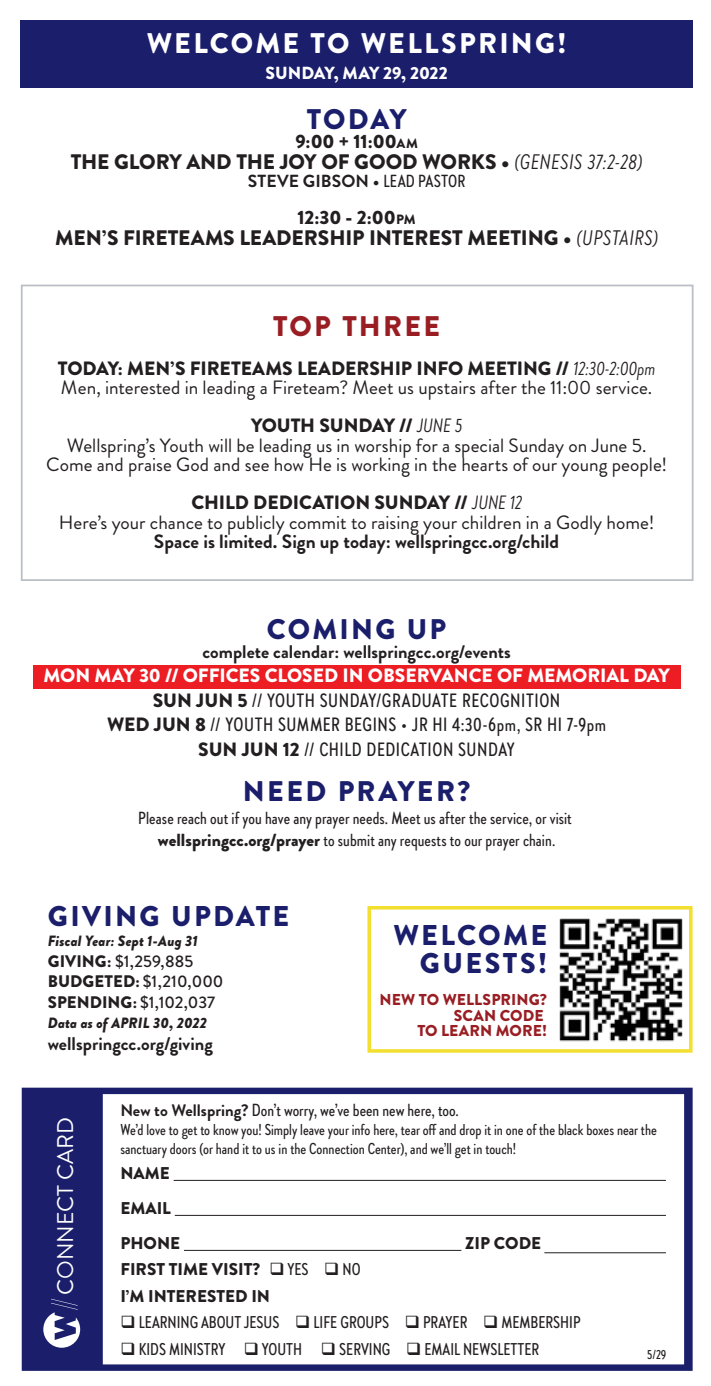
<style>
.page{position:relative;width:711px;height:1386px;background:#fff}
.page>*{position:absolute;margin:0;border:0;box-sizing:border-box;transform-origin:0 0}
.t1{font:900 28.53px/28.5px "Brandon Grotesque";letter-spacing:.08em;color:#1a1e6b;text-align:right}
.t2{font:900 28.35px "Brandon Grotesque";letter-spacing:.08em;color:#1a1e6b}
.t3{font:900 28.35px "Brandon Grotesque";letter-spacing:.075em;color:#fff}
.t4{font:900 28.35px "Brandon Grotesque";letter-spacing:.08em;color:#991e24}
.t5{font:22.57px "Brandon Grotesque";color:#fff}
.t6{font:900 21px "Brandon Grotesque";letter-spacing:-.01em;color:#231f20}
.t7{font:19.25px/19.2px "Brandon Grotesque";color:#231f20;text-align:center}
.t8{font:500 19.25px/24.5px "Brandon Grotesque Cond";letter-spacing:.03em;color:#231f20;text-align:center}
.t9{font:700 19.25px "Brandon Grotesque";letter-spacing:-.005em;color:#231f20}
.t10{font:900 19.25px "Brandon Grotesque";letter-spacing:-.005em;color:#fff}
.t11{font:900 19.25px "Brandon Grotesque";letter-spacing:-.005em;color:#231f20}
.t12{font:700 18.38px "Brandon Grotesque";color:#231f20}
.t13{font:700 18.2px "Brandon Grotesque";color:#231f20}
.t14{font:500 17.5px/22.2px "Brandon Grotesque Cond";letter-spacing:.005em;color:#231f20;text-align:center}
.t15{font:700 17.5px "Brandon Grotesque";letter-spacing:.005em;color:#231f20}
.t16{font:900 17.5px "Brandon Grotesque";color:#fff}
.t17{font:500 16.97px "Brandon Grotesque Cond";color:#231f20}
.t18{font:900 16.97px/35px "Brandon Grotesque";color:#231f20}
.t19{font:500 16.8px/20.5px "Brandon Grotesque";color:#231f20}
.t20{font:500 15.75px/18.9px "Brandon Grotesque Cond";color:#231f20}
.t21{font:900 15.75px/15.8px "Brandon Grotesque";letter-spacing:.005em;color:#991e24;text-align:right}
.t22{font:italic 900 14.88px "Brandon Grotesque";letter-spacing:.01em;color:#231f20}
.t23{font:500 13.12px "Brandon Grotesque Cond";color:#231f20}
.s1{font-size:13.47px}
.s2{font-family:"Brandon Grotesque Cond";font-weight:400;font-style:italic}
.s3{font-family:"Brandon Grotesque Cond";font-weight:500}
.s4{font-weight:900}
.s5{font-family:"Brandon Grotesque Cond";font-style:italic}
.s6{font-family:"Brandon Grotesque";font-weight:900}
.s7{font-family:"Brandon Grotesque";font-weight:700;font-size:16.62px}
</style>
<div class="page">
<div style="left:34px;top:665px;width:646px;height:23px;background:#ed1d24"></div>
<div style="left:21px;top:20px;width:671px;height:67px;background:#1a1e6b"></div>
<svg style="left:22px;top:1088px;width:670px;height:283px"></svg>
<svg style="left:43px;top:1299px;width:37px;height:49px"></svg>
<hr style="left:173px;top:1180px;width:492px;height:1px;background:#231f20">
<hr style="left:175px;top:1215px;width:490px;height:1px;background:#231f20">
<hr style="left:184px;top:1250px;width:277px;height:1px;background:#231f20">
<hr style="left:544px;top:1252px;width:121px;height:1px;background:#231f20">
<div style="left:21px;top:285px;width:672px;height:296px;border:2px solid #bac0c6"></div>
<img style="left:559px;top:918px;width:124px;height:124px">
<div style="left:367px;top:906px;width:325px;height:147px;border:4px solid #f2df2f"></div>
<h2 class="t3" style="left:147px;top:23px;width:421px">WELCOME TO WELLSPRING!</h2>
<p class="t16" style="left:265px;top:61px;width:183px">SUNDAY, MAY 29, 2022</p>
<h2 class="t2" style="left:306px;top:99px;width:101px">TODAY</h2>
<p class="t11" style="left:295px;top:127px;width:124px">9:00 + 11:00<span class="s1">AM</span></p>
<p class="t6" style="left:71px;top:147px;width:573px">THE GLORY AND THE JOY OF GOOD WORKS • <span class="s2">(GENESIS 37:2-28)</span></p>
<p class="t15" style="left:248px;top:169px;width:219px">STEVE GIBSON • <span class="s3">LEAD PASTOR</span></p>
<p class="t11" style="left:297px;top:204px;width:120px">12:30 - 2:00<span class="s1">PM</span></p>
<p class="t6" style="left:55px;top:223px;width:604px">MEN’S FIRETEAMS LEADERSHIP INTEREST MEETING • <span class="s2">(UPSTAIRS)</span></p>
<h2 class="t4" style="left:273px;top:306px;width:168px">TOP THREE</h2>
<p class="t7" style="left:58px;top:359px;width:598px;text-align:left"><span class="s4">TODAY: MEN’S FIRETEAMS LEADERSHIP INFO MEETING //</span> <span class="s5">12:30-2:00pm<br></span>Men, interested in leading a Fireteam? Meet us upstairs after the 11:00 service.</p>
<p class="t7" style="left:46px;top:417px;width:622px"><span class="s4">YOUTH SUNDAY //</span> <span class="s5">JUNE 5<br></span>Wellspring’s Youth will be leading us in worship for a special Sunday on June 5.<br>Come and praise God and see how He is working in the hearts of our young people!</p>
<p class="t7" style="left:59px;top:494px;width:597px"><span class="s4">CHILD DEDICATION SUNDAY //</span> <span class="s5">JUNE 12<br></span>Here’s your chance to publicly commit to raising your children in a Godly home!</p>
<p class="t9" style="left:154px;top:528px;width:406px">Space is limited. Sign up today: wellspringcc.org/child</p>
<h2 class="t2" style="left:267px;top:609px;width:181px">COMING UP</h2>
<p class="t13" style="left:202px;top:639px;width:310px">complete calendar: wellspringcc.org/events</p>
<p class="t10" style="left:43px;top:662px;width:627px">MON MAY 30 // OFFICES CLOSED IN OBSERVANCE OF MEMORIAL DAY</p>
<p class="t8" style="left:107px;top:687px;width:500px"><span class="s6">SUN JUN 5</span> // YOUTH SUNDAY/GRADUATE RECOGNITION<br><span class="s6">WED JUN 8</span> // YOUTH SUMMER BEGINS • JR HI 4:30-6pm, SR HI 7-9pm<br><span class="s6">SUN JUN 12</span> // CHILD DEDICATION SUNDAY</p>
<h2 class="t2" style="left:243px;top:772px;width:229px">NEED PRAYER?</h2>
<p class="t14" style="left:138px;top:806px;width:435px">Please reach out if you have any prayer needs. Meet us after the service, or visit <span class="s6">wellspringcc.org/prayer</span> to submit any requests to our prayer chain.</p>
<h1 class="t1" style="left:48px;top:902px;width:243px">GIVING UPDATE</h1>
<p class="t22" style="left:48px;top:930px;width:151px">Fiscal Year: Sept 1-Aug 31</p>
<p class="t19" style="left:48px;top:951px;width:177px"><span class="s4">GIVING:</span> $1,259,885<br><span class="s4">BUDGETED:</span> $1,210,000<br><span class="s4">SPENDING:</span> $1,102,037</p>
<p class="t22" style="left:48px;top:1012px;width:161px">Data as of APRIL 30, 2022</p>
<p class="t12" style="left:48px;top:1031px;width:166px">wellspringcc.org/giving</p>
<h1 class="t1" style="left:393px;top:921px;width:155px">WELCOME<br>GUESTS!</h1>
<p class="t21" style="left:379px;top:992px;width:169px">NEW TO WELLSPRING?<br>SCAN CODE<br>TO LEARN MORE!</p>
<p class="t5" style="left:50px;top:1295px;width:179px;rotate:-90deg">CONNECT CARD</p>
<p class="t14" style="left:120px;top:1099px;width:340px"><span class="s7">New to Wellspring?</span> Don’t worry, we’ve been new here, too.</p>
<p class="t20" style="left:120px;top:1120px;width:537px">We’d love to get to know you! Simply leave your info here, tear off and drop it in one of the black boxes near the sanctuary doors (or hand it to us in the Connection Center), and we’ll get in touch!</p>
<p class="t18" style="left:120px;top:1156px;width:61px">NAME<br>EMAIL<br>PHONE</p>
<p class="t18" style="left:465px;top:1226px;width:77px">ZIP CODE</p>
<p class="t18" style="left:120px;top:1256px;width:242px;line-height:26.4px">FIRST TIME VISIT? ❑ <span class="s3">YES</span> ❑ <span class="s3">NO<br></span>I’M INTERESTED IN</p>
<p class="t17" style="left:120px;top:1311px;width:461px">❑ LEARNING ABOUT JESUS ❑ LIFE GROUPS ❑ PRAYER ❑ MEMBERSHIP</p>
<p class="t17" style="left:120px;top:1337px;width:420px">❑ KIDS MINISTRY ❑ YOUTH ❑ SERVING ❑ EMAIL NEWSLETTER</p>
<p class="t23" style="left:647px;top:1346px;width:20px">5/29</p>
</div>
